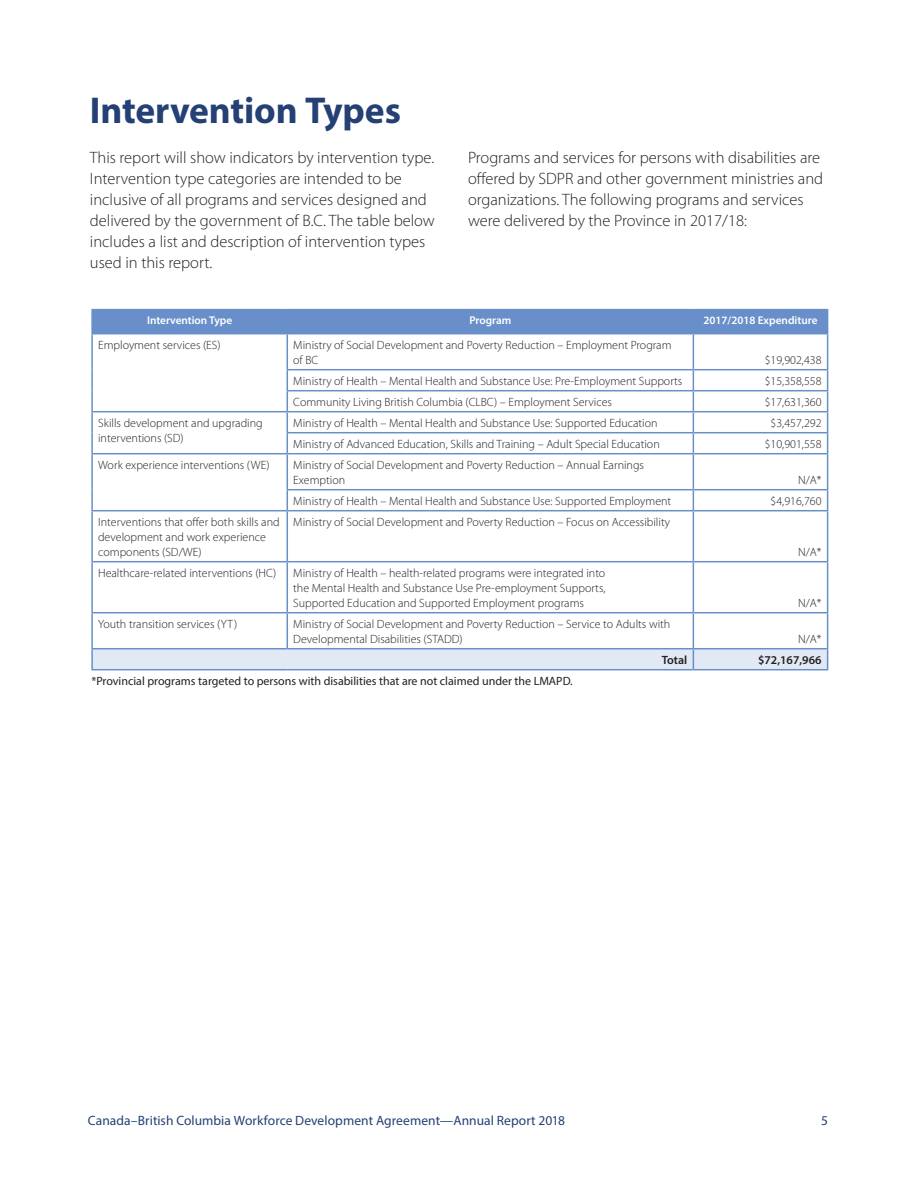
<style>
.page{position:relative;width:918px;height:1188px;background:#fff}
.page>*{position:absolute;margin:0;border:0;box-sizing:border-box;transform-origin:0 0}
.Head_A{font:700 37.5px "Myriad Pro";letter-spacing:-.005em;color:#244075}
.Body_A{font:300 16.5px/21px "Myriad Pro";color:#231f20}
.t1{font:13.5px "Myriad Pro";letter-spacing:.005em;color:#244075}
.table_txt{font:300 12px/15px "Myriad Pro";color:#231f20}
.table_footnote{font:12px "Myriad Pro";color:#231f20}
.table_numbr_right{font:300 12px "Myriad Pro";color:#231f20}
.table_numbr_right-2{font:600 12px "Myriad Pro";color:#231f20}
.table_txt-2{font:600 12px "Myriad Pro";color:#231f20}
.table_H{font:600 11.25px "Myriad Pro";color:#fff}
.table_H_white{font:600 11.25px "Myriad Pro";letter-spacing:-.005em;color:#fff}
</style>
<div class="page">
<hr style="left:91px;top:649px;width:2px;height:20px;background:#688fca">
<hr style="left:91px;top:669px;width:196px;height:1px;background:#688fca">
<hr style="left:693px;top:334px;width:1px;height:35px;background:#688fca">
<svg style="left:693px;top:370px;width:1px;height:83px"></svg>
<hr style="left:693px;top:454px;width:1px;height:35px;background:#688fca">
<svg style="left:693px;top:490px;width:1px;height:20px"></svg>
<svg style="left:827px;top:490px;width:1px;height:20px"></svg>
<hr style="left:693px;top:511px;width:1px;height:50px;background:#688fca">
<hr style="left:693px;top:562px;width:1px;height:50px;background:#688fca">
<hr style="left:693px;top:613px;width:1px;height:35px;background:#688fca">
<svg style="left:92px;top:649px;width:736px;height:21px;background:#d8e2f1"></svg>
<hr style="left:693px;top:669px;width:135px;height:1px;background:#688fca">
<hr style="left:827px;top:334px;width:1px;height:35px;background:#688fca">
<hr style="left:287px;top:369px;width:406px;height:1px;background:#688fca">
<hr style="left:693px;top:369px;width:135px;height:1px;background:#688fca">
<hr style="left:287px;top:390px;width:406px;height:1px;background:#688fca">
<hr style="left:693px;top:390px;width:135px;height:1px;background:#688fca">
<hr style="left:287px;top:411px;width:406px;height:1px;background:#688fca">
<hr style="left:693px;top:411px;width:135px;height:1px;background:#688fca">
<hr style="left:287px;top:511px;width:1px;height:50px;background:#688fca">
<hr style="left:287px;top:562px;width:1px;height:50px;background:#688fca">
<hr style="left:287px;top:613px;width:1px;height:35px;background:#688fca">
<hr style="left:91px;top:334px;width:2px;height:36px;background:#688fca">
<hr style="left:287px;top:334px;width:1px;height:35px;background:#688fca">
<hr style="left:91px;top:370px;width:2px;height:21px;background:#688fca">
<hr style="left:91px;top:391px;width:2px;height:20px;background:#688fca">
<hr style="left:91px;top:411px;width:196px;height:1px;background:#688fca">
<hr style="left:91px;top:412px;width:2px;height:21px;background:#688fca">
<hr style="left:91px;top:433px;width:2px;height:20px;background:#688fca">
<hr style="left:91px;top:453px;width:196px;height:1px;background:#688fca">
<hr style="left:91px;top:454px;width:2px;height:36px;background:#688fca">
<hr style="left:91px;top:490px;width:2px;height:20px;background:#688fca">
<svg style="left:287px;top:490px;width:1px;height:20px"></svg>
<hr style="left:91px;top:510px;width:196px;height:1px;background:#688fca">
<hr style="left:91px;top:511px;width:2px;height:50px;background:#688fca">
<hr style="left:287px;top:510px;width:406px;height:1px;background:#688fca">
<hr style="left:693px;top:510px;width:135px;height:1px;background:#688fca">
<hr style="left:827px;top:511px;width:1px;height:50px;background:#688fca">
<hr style="left:91px;top:561px;width:196px;height:1px;background:#688fca">
<hr style="left:91px;top:562px;width:2px;height:50px;background:#688fca">
<hr style="left:287px;top:561px;width:406px;height:1px;background:#688fca">
<hr style="left:693px;top:561px;width:135px;height:1px;background:#688fca">
<hr style="left:827px;top:562px;width:1px;height:50px;background:#688fca">
<hr style="left:287px;top:432px;width:406px;height:1px;background:#688fca">
<svg style="left:287px;top:370px;width:1px;height:83px"></svg>
<hr style="left:693px;top:432px;width:135px;height:1px;background:#688fca">
<svg style="left:827px;top:370px;width:1px;height:83px"></svg>
<hr style="left:91px;top:612px;width:196px;height:1px;background:#688fca">
<hr style="left:91px;top:613px;width:2px;height:35px;background:#688fca">
<hr style="left:287px;top:612px;width:406px;height:1px;background:#688fca">
<hr style="left:693px;top:612px;width:135px;height:1px;background:#688fca">
<hr style="left:827px;top:613px;width:1px;height:35px;background:#688fca">
<hr style="left:91px;top:648px;width:196px;height:1px;background:#688fca">
<hr style="left:287px;top:648px;width:406px;height:1px;background:#688fca">
<hr style="left:693px;top:648px;width:135px;height:1px;background:#688fca">
<hr style="left:287px;top:453px;width:406px;height:1px;background:#688fca">
<hr style="left:287px;top:454px;width:1px;height:35px;background:#688fca">
<hr style="left:693px;top:453px;width:135px;height:1px;background:#688fca">
<hr style="left:827px;top:454px;width:1px;height:35px;background:#688fca">
<hr style="left:287px;top:489px;width:406px;height:1px;background:#688fca">
<hr style="left:693px;top:489px;width:135px;height:1px;background:#688fca">
<hr style="left:91px;top:309px;width:196px;height:1px;background:#688fca">
<hr style="left:91px;top:310px;width:2px;height:23px;background:#688fca">
<hr style="left:287px;top:309px;width:406px;height:1px;background:#688fca">
<hr style="left:693px;top:309px;width:135px;height:1px;background:#688fca">
<div style="left:93px;top:310px;width:735px;height:23px;background:#688fca"></div>
<hr style="left:91px;top:333px;width:196px;height:1px;background:#688fca">
<hr style="left:287px;top:333px;width:406px;height:1px;background:#688fca">
<hr style="left:693px;top:333px;width:135px;height:1px;background:#688fca">
<p class="Head_A" style="left:90px;top:86px;width:312px">Intervention Types</p>
<p class="Body_A" style="left:90px;top:147px;width:346px">This report will show indicators by intervention type.<br>Intervention type categories are intended to be inclusive of all programs and services designed and delivered by the government of B.C. The table below includes a list and description of intervention types used in this report.</p>
<p class="Body_A" style="left:468px;top:147px;width:357px">Programs and services for persons with disabilities are offered by SDPR and other government ministries and organizations. The following programs and services were delivered by the Province in 2017/18:</p>
<p class="table_H_white" style="left:147px;top:313px;width:87px">Intervention Type</p>
<p class="table_H" style="left:469px;top:313px;width:43px">Program</p>
<p class="table_H" style="left:703px;top:313px;width:116px">2017/2018 Expenditure</p>
<p class="table_txt" style="left:98px;top:337px;width:124px">Employment services (ES)</p>
<p class="table_txt" style="left:293px;top:337px;width:380px">Ministry of Social Development and Poverty Reduction – Employment Program of BC</p>
<p class="table_numbr_right" style="left:765px;top:352px;width:58px">$19,902,438</p>
<p class="table_txt" style="left:293px;top:373px;width:391px">Ministry of Health – Mental Health and Substance Use: Pre-Employment Supports</p>
<p class="table_numbr_right" style="left:765px;top:373px;width:58px">$15,358,558</p>
<p class="table_txt" style="left:293px;top:394px;width:320px">Community Living British Columbia (CLBC) – Employment Services</p>
<p class="table_numbr_right" style="left:765px;top:394px;width:58px">$17,631,360</p>
<p class="table_txt" style="left:98px;top:415px;width:166px">Skills development and upgrading interventions (SD)</p>
<p class="table_txt" style="left:293px;top:415px;width:366px">Ministry of Health – Mental Health and Substance Use: Supported Education</p>
<p class="table_numbr_right" style="left:771px;top:416px;width:53px">$3,457,292</p>
<p class="table_txt" style="left:293px;top:436px;width:368px">Ministry of Advanced Education, Skills and Training – Adult Special Education</p>
<p class="table_numbr_right" style="left:765px;top:437px;width:58px">$10,901,558</p>
<p class="table_txt" style="left:98px;top:457px;width:173px">Work experience interventions (WE)</p>
<p class="table_txt" style="left:293px;top:457px;width:352px">Ministry of Social Development and Poverty Reduction – Annual Earnings<br>Exemption</p>
<p class="table_numbr_right" style="left:798px;top:473px;width:25px">N/A*</p>
<p class="table_txt" style="left:293px;top:493px;width:380px">Ministry of Health – Mental Health and Substance Use: Supported Employment</p>
<p class="table_numbr_right" style="left:771px;top:494px;width:53px">$4,916,760</p>
<p class="table_txt" style="left:98px;top:514px;width:183px">Interventions that offer both skills and development and work experience components (SD/WE)</p>
<p class="table_txt" style="left:293px;top:514px;width:378px">Ministry of Social Development and Poverty Reduction – Focus on Accessibility</p>
<p class="table_txt" style="left:98px;top:565px;width:180px">Healthcare-related interventions (HC)</p>
<p class="table_txt" style="left:293px;top:565px;width:314px;text-align:justify">Ministry of Health – health-related programs were integrated into the Mental Health and Substance Use Pre-employment Supports, Supported Education and Supported Employment programs</p>
<p class="table_txt" style="left:98px;top:616px;width:141px">Youth transition services (YT)</p>
<p class="table_txt" style="left:293px;top:616px;width:379px">Ministry of Social Development and Poverty Reduction – Service to Adults with<br>Developmental Disabilities (STADD)</p>
<p class="table_numbr_right" style="left:798px;top:545px;width:25px">N/A*</p>
<p class="table_numbr_right" style="left:798px;top:596px;width:25px">N/A*</p>
<p class="table_numbr_right" style="left:798px;top:632px;width:25px">N/A*</p>
<p class="table_footnote" style="left:91px;top:674px;width:482px">*Provincial programs targeted to persons with disabilities that are not claimed under the LMAPD.</p>
<p class="table_txt-2" style="left:662px;top:652px;width:27px">Total</p>
<p class="table_numbr_right-2" style="left:758px;top:652px;width:65px">$72,167,966</p>
<p class="t1" style="left:88px;top:1112px;width:479px">Canada–British Columbia Workforce Development Agreement—Annual Report 2018</p>
<p class="t1" style="left:821px;top:1112px;width:8px">5</p>
</div>
